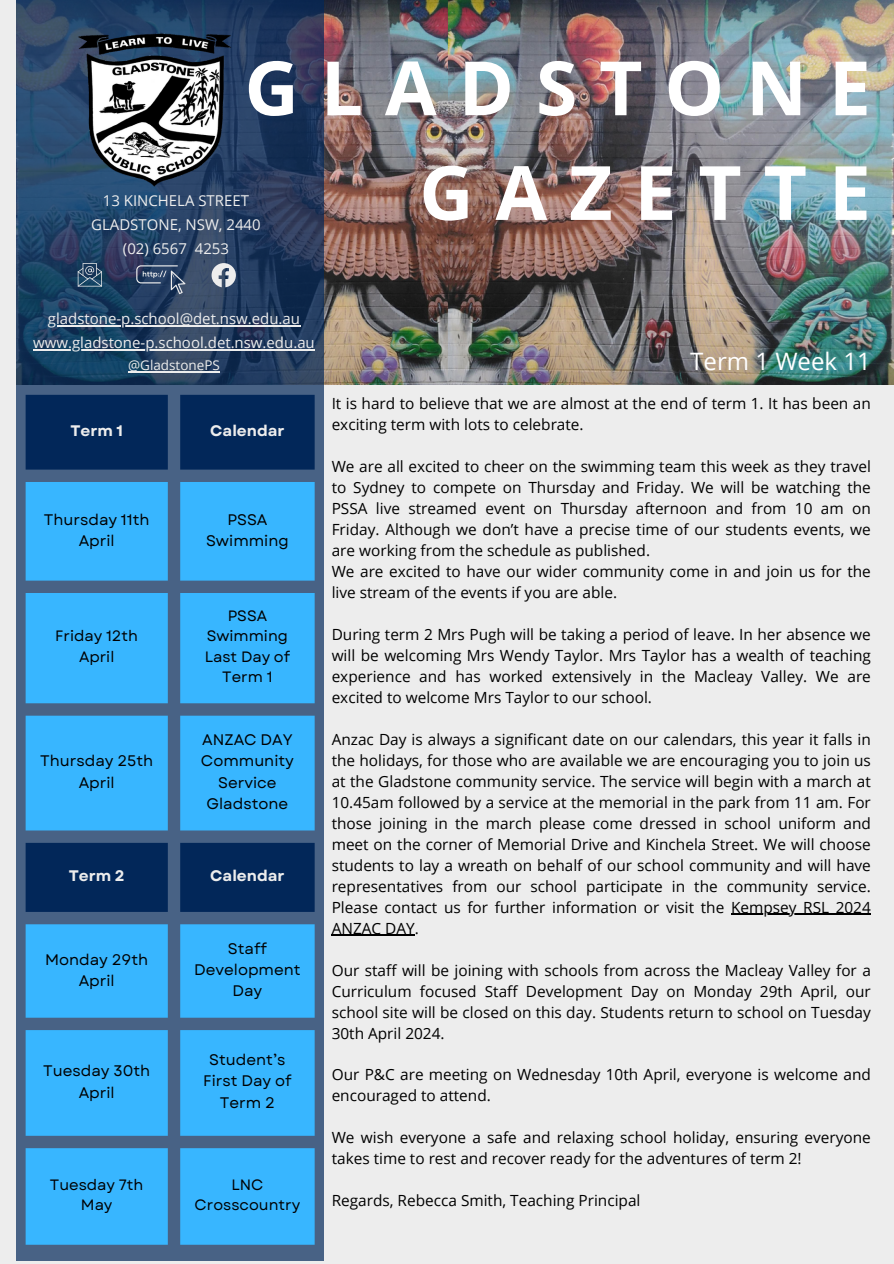
<style>
.page{position:relative;width:894px;height:1264px;background:#fff}
.page>*{position:absolute;margin:0;border:0;box-sizing:border-box;transform-origin:0 0}
.t1{font:700 75px/104.7px "Open Sans";letter-spacing:.29em;color:#fff;text-align:right}
.t2{font:24px "Open Sans";color:#fff}
.t3{font:15.3px/21px "Open Sans";color:#000}
.t4{font:15.3px/21.3px "Garet";color:#000;text-align:center}
.t5{font:700 15.3px "Garet";color:#ededed}
.t6{font:15px/23.5px "Open Sans";color:#ededed;text-align:center}
.t7{font:15px/20.2px "Garet";color:#000;text-align:center}
.t8{font:13.5px "Open Sans";color:#ededed}
</style>
<div class="page">
<div style="left:0;top:0;width:893px;height:1263px;background:#ededed"></div>
<img style="left:324px;top:0;width:569px;height:385px">
<svg style="left:16px;top:0;width:308px;height:1260px;background:#2c476a"></svg>
<img style="left:78px;top:30px;width:158px;height:158px">
<svg style="left:136px;top:265px;width:49px;height:29px"></svg>
<svg style="left:211px;top:263px;width:25px;height:24px"></svg>
<svg style="left:78px;top:263px;width:24px;height:23px"></svg>
<svg style="left:26px;top:395px;width:288px;height:87px;background:#0e3160"></svg>
<svg style="left:26px;top:482px;width:288px;height:762px;background:#359cde"></svg>
<hr style="left:730px;top:913px;width:140px;height:1px;background:#000">
<hr style="left:331px;top:934px;width:83px;height:1px;background:#000">
<hr style="left:48px;top:325px;width:252px;height:1px;background:#ededed">
<hr style="left:33px;top:349px;width:282px;height:1px;background:#ededed">
<svg style="left:128px;top:371px;width:12px;height:1px"></svg>
<hr style="left:140px;top:371px;width:80px;height:1px;background:#ededed">
<p class="t1" style="left:244px;top:34px;width:627px">GLADSTONE<br>GAZETTE</p>
<p class="t6" style="left:91px;top:189px;width:171px">13 KINCHELA STREET<br>GLADSTONE, NSW, 2440 (02) 6567 4253</p>
<p class="t6" style="left:48px;top:307px;width:254px">gladstone-p.school@det.nsw.edu.au</p>
<p class="t6" style="left:33px;top:330px;width:283px">www.gladstone-p.school.det.nsw.edu.au</p>
<p class="t8" style="left:128px;top:356px;width:93px">@GladstonePS</p>
<p class="t5" style="left:70px;top:420px;width:54px">Term 1</p>
<p class="t5" style="left:210px;top:420px;width:76px">Calendar</p>
<p class="t4" style="left:44px;top:509px;width:107px">Thursday 11th<br>April</p>
<p class="t4" style="left:206px;top:509px;width:84px">PSSA<br>Swimming</p>
<p class="t7" style="left:55px;top:626px;width:84px">Friday 12th<br>April</p>
<p class="t4" style="left:40px;top:750px;width:114px">Thursday 25th<br>April</p>
<p class="t7" style="left:207px;top:606px;width:83px">PSSA<br>Swimming</p>
<p class="t7" style="left:205px;top:646px;width:87px">Last Day of<br>Term 1</p>
<p class="t4" style="left:202px;top:729px;width:92px">ANZAC DAY</p>
<p class="t4" style="left:201px;top:750px;width:94px">Community<br>Service<br>Gladstone</p>
<p class="t5" style="left:69px;top:864px;width:57px">Term 2</p>
<p class="t5" style="left:210px;top:864px;width:76px">Calendar</p>
<p class="t4" style="left:45px;top:948px;width:104px">Monday 29th<br>April</p>
<p class="t4" style="left:194px;top:937px;width:108px">Staff<br>Development<br>Day</p>
<p class="t4" style="left:43px;top:1060px;width:108px">Tuesday 30th<br>April</p>
<p class="t4" style="left:203px;top:1049px;width:90px">Student’s<br>First Day of<br>Term 2</p>
<p class="t7" style="left:50px;top:1174px;width:95px">Tuesday 7th<br>May</p>
<p class="t7" style="left:194px;top:1174px;width:107px">LNC<br>Crosscountry</p>
<p class="t2" style="left:690px;top:344px;width:182px">Term 1 Week 11</p>
<p class="t3" style="left:331px;top:392px;width:540px">It is hard to believe that we are almost at the end of term 1. It has been an exciting term with lots to celebrate.</p>
<h1 class="t3" style="left:331px;top:455px;width:540px;text-align:justify">We are all excited to cheer on the swimming team this week as they travel to Sydney to compete on Thursday and Friday. We will be watching the PSSA live streamed event on Thursday afternoon and from 10 am on Friday. Although we don’t have a precise time of our students events, we are working from the schedule as published.</h1>
<h2 class="t3" style="left:331px;top:560px;width:540px">We are excited to have our wider community come in and join us for the live stream of the events if you are able.</h2>
<h3 class="t3" style="left:331px;top:623px;width:540px;text-align:justify">During term 2 Mrs Pugh will be taking a period of leave. In her absence we will be welcoming Mrs Wendy Taylor. Mrs Taylor has a wealth of teaching experience and has worked extensively in the Macleay Valley. We are excited to welcome Mrs Taylor to our school.</h3>
<p class="t3" style="left:331px;top:728px;width:540px;text-align:justify">Anzac Day is always a significant date on our calendars, this year it falls in the holidays, for those who are available we are encouraging you to join us at the Gladstone community service. The service will begin with a march at 10.45am followed by a service at the memorial in the park from 11 am. For those joining in the march please come dressed in school uniform and meet on the corner of Memorial Drive and Kinchela Street. We will choose students to lay a wreath on behalf of our school community and will have representatives from our school participate in the community service.<br>Please contact us for further information or visit the Kempsey RSL 2024</p>
<p class="t3" style="left:331px;top:917px;width:89px">ANZAC DAY.</p>
<p class="t3" style="left:331px;top:959px;width:540px;text-align:justify">Our staff will be joining with schools from across the Macleay Valley for a Curriculum focused Staff Development Day on Monday 29th April, our school site will be closed on this day. Students return to school on Tuesday 30th April 2024.</p>
<p class="t3" style="left:331px;top:1064px;width:540px">Our P&amp;C are meeting on Wednesday 10th April, everyone is welcome and encouraged to attend.</p>
<p class="t3" style="left:331px;top:1126px;width:540px">We wish everyone a safe and relaxing school holiday, ensuring everyone takes time to rest and recover ready for the adventures of term 2!</p>
<p class="t3" style="left:331px;top:1189px;width:310px">Regards, Rebecca Smith, Teaching Principal</p>
</div>
